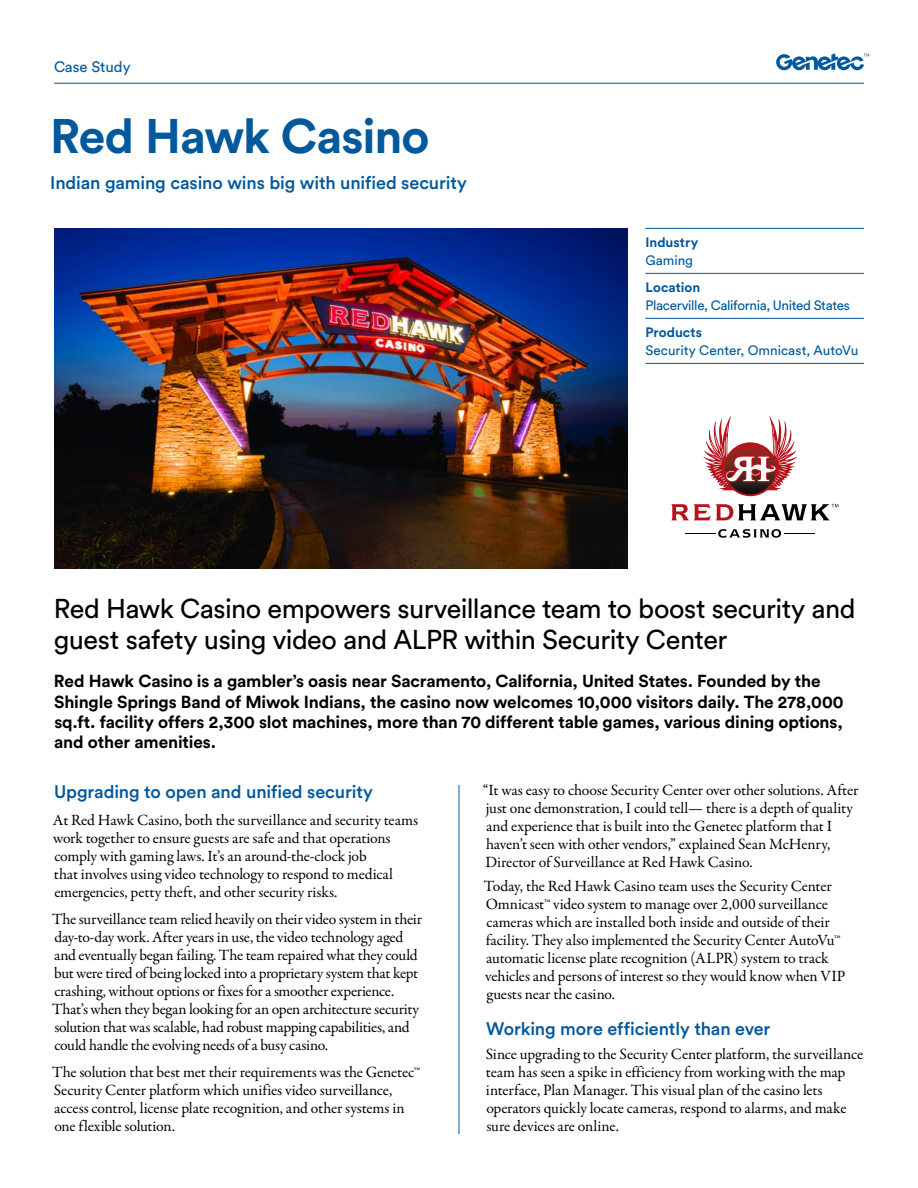
<style>
.page{position:relative;width:918px;height:1188px;background:#fff}
.page>*{position:absolute;margin:0;border:0;box-sizing:border-box;transform-origin:0 0}
.t1{font:700 48px "Circular Pro";letter-spacing:-.02em;color:#00589d}
.t2{font:27px/31.5px "Circular Pro";letter-spacing:-.02em;color:#000}
.t3{font:500 18px "Circular Pro";letter-spacing:-.01em;color:#00589d}
.t4{font:700 17.25px/20.2px "Circular Pro";letter-spacing:-.01em;color:#000}
.t5{font:15.75px/18px "Garamond Premr Pro";letter-spacing:-.01em;color:#000}
.t6{font:15px "Circular Pro";letter-spacing:-.005em;color:#00589d}
.t7{font:13.5px "Circular Pro";letter-spacing:-.015em;color:#00589d}
.t8{font:700 13.5px "Circular Pro";letter-spacing:.005em;color:#00589d}
</style>
<div class="page">
<img style="left:54px;top:228px;width:573px;height:341px">
<hr style="left:645px;top:228px;width:219px;height:1px;background:#00589d">
<hr style="left:645px;top:273px;width:219px;height:1px;background:#00589d">
<hr style="left:645px;top:318px;width:219px;height:1px;background:#00589d">
<hr style="left:645px;top:363px;width:219px;height:1px;background:#00589d">
<hr style="left:54px;top:83px;width:810px;height:1px;background:#00589d">
<svg style="left:776px;top:53px;width:93px;height:17px"></svg>
<hr style="left:459px;top:785px;width:1px;height:349px;background:#00589d">
<svg style="left:703px;top:416px;width:94px;height:80px"></svg>
<svg style="left:718px;top:529px;width:63px;height:9px"></svg>
<hr style="left:785px;top:533px;width:30px;height:1px;background:#000">
<hr style="left:685px;top:533px;width:30px;height:1px;background:#000">
<svg style="left:671px;top:504px;width:167px;height:16px"></svg>
<p class="t6" style="left:54px;top:57px;width:78px">Case Study</p>
<h1 class="t1" style="left:50px;top:103px;width:381px">Red Hawk Casino</h1>
<p class="t3" style="left:50px;top:170px;width:418px">Indian gaming casino wins big with unified security</p>
<p class="t8" style="left:645px;top:233px;width:54px">Industry</p>
<p class="t7" style="left:645px;top:251px;width:49px">Gaming</p>
<p class="t8" style="left:645px;top:278px;width:56px">Location</p>
<p class="t7" style="left:645px;top:296px;width:206px">Placerville, California, United States</p>
<p class="t8" style="left:645px;top:323px;width:58px">Products</p>
<p class="t7" style="left:645px;top:341px;width:214px">Security Center, Omnicast, AutoVu</p>
<h2 class="t2" style="left:54px;top:591px;width:803px">Red Hawk Casino empowers surveillance team to boost security and guest safety using video and ALPR within Security Center</h2>
<p class="t4" style="left:54px;top:671px;width:791px">Red Hawk Casino is a gambler’s oasis near Sacramento, California, United States. Founded by the Shingle Springs Band of Miwok Indians, the casino now welcomes 10,000 visitors daily. The 278,000 sq.ft. facility offers 2,300 slot machines, more than 70 different table games, various dining options, and other amenities.</p>
<p class="t3" style="left:54px;top:780px;width:320px">Upgrading to open and unified security</p>
<p class="t5" style="left:53px;top:812px;width:367px">At Red Hawk Casino, both the surveillance and security teams work together to ensure guests are safe and that operations comply with gaming laws. It’s an around-the-clock job<br>that involves using video technology to respond to medical emergencies, petty theft, and other security risks.</p>
<p class="t5" style="left:52px;top:911px;width:372px">The surveillance team relied heavily on their video system in their day-to-day work. After years in use, the video technology aged and eventually began failing. The team repaired what they could but were tired of being locked into a proprietary system that kept crashing, without options or fixes for a smoother experience.<br>That’s when they began looking for an open architecture security solution that was scalable, had robust mapping capabilities, and could handle the evolving needs of a busy casino.</p>
<p class="t5" style="left:52px;top:1064px;width:370px">The solution that best met their requirements was the Genetec™ Security Center platform which unifies video surveillance, access control, license plate recognition, and other systems in one flexible solution.</p>
<p class="t5" style="left:483px;top:782px;width:377px">“It was easy to choose Security Center over other solutions. After just one demonstration, I could tell— there is a depth of quality and experience that is built into the Genetec platform that I haven’t seen with other vendors,” explained Sean McHenry, Director of Surveillance at Red Hawk Casino.</p>
<p class="t5" style="left:484px;top:878px;width:363px">Today, the Red Hawk Casino team uses the Security Center Omnicast™ video system to manage over 2,000 surveillance cameras which are installed both inside and outside of their facility. They also implemented the Security Center AutoVu™ automatic license plate recognition (ALPR) system to track vehicles and persons of interest so they would know when VIP guests near the casino.</p>
<p class="t3" style="left:486px;top:1017px;width:286px">Working more efficiently than ever</p>
<p class="t5" style="left:486px;top:1046px;width:379px">Since upgrading to the Security Center platform, the surveillance team has seen a spike in efficiency from working with the map interface, Plan Manager. This visual plan of the casino lets operators quickly locate cameras, respond to alarms, and make sure devices are online.</p>
</div>
